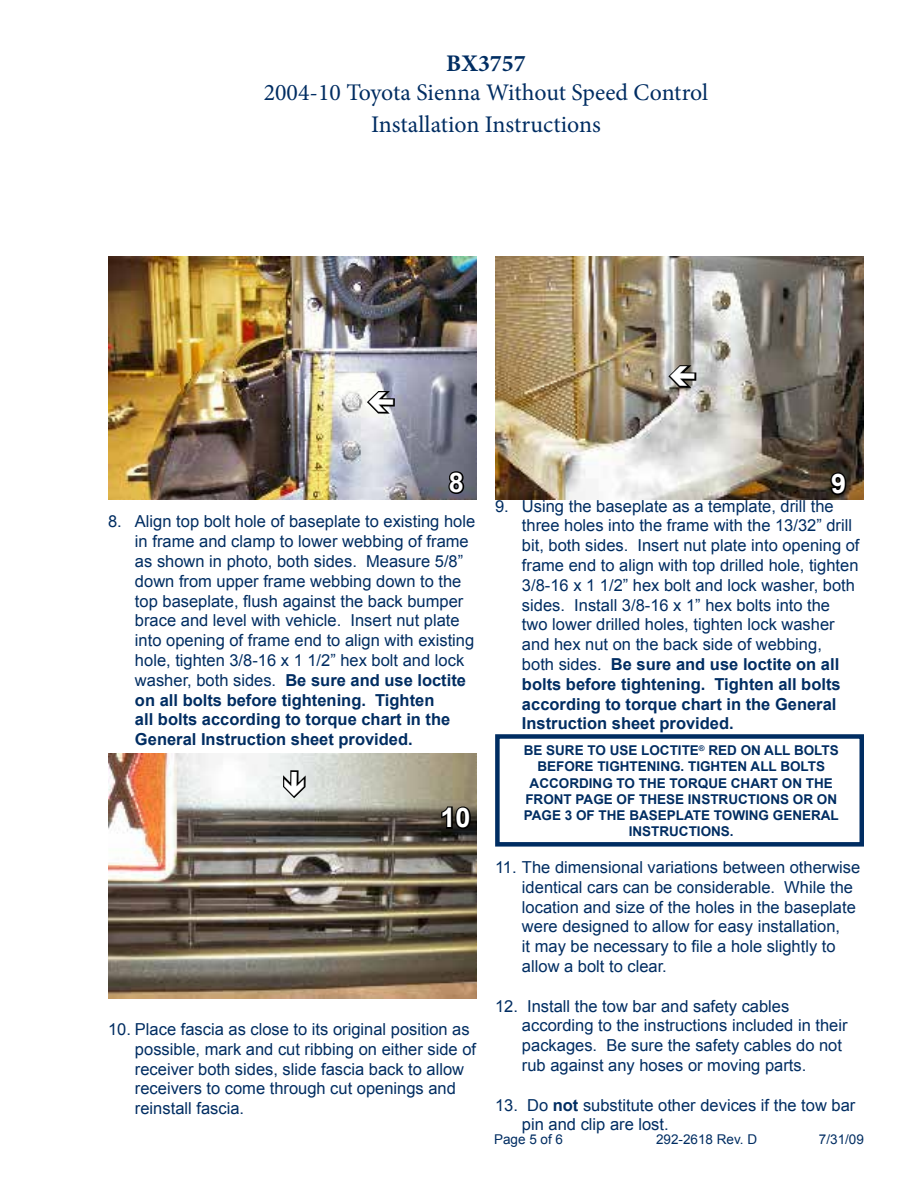
<style>
.page{position:relative;width:918px;height:1188px;background:#fff}
.page>*{position:absolute;margin:0;border:0;box-sizing:border-box;transform-origin:0 0}
.t1{font:700 27px "Arial";color:#fff}
.t2{font:23.85px/31.8px "Minion Pro";color:#002d62;text-align:center}
.t3{font:700 23.85px "Minion Pro";color:#002d62}
.t4{font:16.5px/19.8px "Arial";color:#002d62}
.t5{font:700 13.5px/16.2px "Arial";color:#002d62;text-align:center}
.t6{font:13.5px "Arial";color:#002d62}
.s1{font-weight:700}
</style>
<div class="page">
<img style="left:108px;top:256px;width:369px;height:244px">
<svg style="left:447px;top:469px;width:19px;height:27px"></svg>
<img style="left:495px;top:256px;width:369px;height:243px">
<svg style="left:828px;top:470px;width:20px;height:27px"></svg>
<div style="left:495px;top:734px;width:369px;height:113px;border:4px solid #002d62"></div>
<img style="left:108px;top:753px;width:369px;height:245px">
<svg style="left:440px;top:804px;width:33px;height:27px"></svg>
<svg style="left:666px;top:362px;width:32px;height:28px"></svg>
<svg style="left:365px;top:388px;width:31px;height:28px"></svg>
<svg style="left:280px;top:769px;width:28px;height:31px"></svg>
<h2 class="t3" style="left:446px;top:47px;width:81px">BX3757</h2>
<h2 class="t2" style="left:264px;top:77px;width:446px">2004-10 Toyota Sienna Without Speed Control<br>Installation Instructions</h2>
<h1 class="t1" style="left:449px;top:465px;width:17px">8</h1>
<p class="t4" style="left:135px;top:512px;width:342px;text-indent:-27px">8. Align top bolt hole of baseplate to existing hole in frame and clamp to lower webbing of frame as shown in photo, both sides. Measure 5/8” down from upper frame webbing down to the top baseplate, flush against the back bumper brace and level with vehicle. Insert nut plate into opening of frame end to align with existing hole, tighten 3/8-16 x 1 1/2” hex bolt and lock washer, both sides. <span class="s1">Be sure and use loctite on all bolts before tightening. Tighten<br>all bolts according to torque chart in the General Instruction sheet provided.</span></p>
<h1 class="t1" style="left:441px;top:800px;width:32px">10</h1>
<p class="t4" style="left:135px;top:1019px;width:343px;text-indent:-27px">10. Place fascia as close to its original position as possible, mark and cut ribbing on either side of receiver both sides, slide fascia back to allow receivers to come through cut openings and reinstall fascia.</p>
<h1 class="t1" style="left:831px;top:466px;width:17px">9</h1>
<p class="t4" style="left:522px;top:496px;width:339px;text-indent:-27px">9. Using the baseplate as a template, drill the three holes into the frame with the 13/32” drill bit, both sides. Insert nut plate into opening of frame end to align with top drilled hole, tighten 3/8-16 x 1 1/2” hex bolt and lock washer, both sides. Install 3/8-16 x 1” hex bolts into the two lower drilled holes, tighten lock washer and hex nut on the back side of webbing,<br>both sides. <span class="s1">Be sure and use loctite on all bolts before tightening. Tighten all bolts according to torque chart in the General Instruction sheet provided.</span></p>
<p class="t5" style="left:524px;top:743px;width:317px">BE SURE TO USE LOCTITE<sup>®</sup> RED ON ALL BOLTS BEFORE TIGHTENING. TIGHTEN ALL BOLTS ACCORDING TO THE TORQUE CHART ON THE FRONT PAGE OF THESE INSTRUCTIONS OR ON PAGE 3 OF THE BASEPLATE TOWING GENERAL INSTRUCTIONS.</p>
<p class="t4" style="left:522px;top:857px;width:340px;text-indent:-27px">11. The dimensional variations between otherwise identical cars can be considerable. While the location and size of the holes in the baseplate were designed to allow for easy installation,<br>it may be necessary to file a hole slightly to allow a bolt to clear.</p>
<p class="t4" style="left:522px;top:996px;width:327px;text-indent:-27px">12. Install the tow bar and safety cables according to the instructions included in their packages. Be sure the safety cables do not rub against any hoses or moving parts.</p>
<p class="t4" style="left:522px;top:1095px;width:335px;text-indent:-27px">13. Do <span class="s1">not</span> substitute other devices if the tow bar pin and clip are lost.</p>
<p class="t6" style="left:494px;top:1130px;width:71px">Page 5 of 6</p>
<p class="t6" style="left:656px;top:1130px;width:103px">292-2618 Rev. D</p>
<p class="t6" style="left:819px;top:1130px;width:47px">7/31/09</p>
</div>
